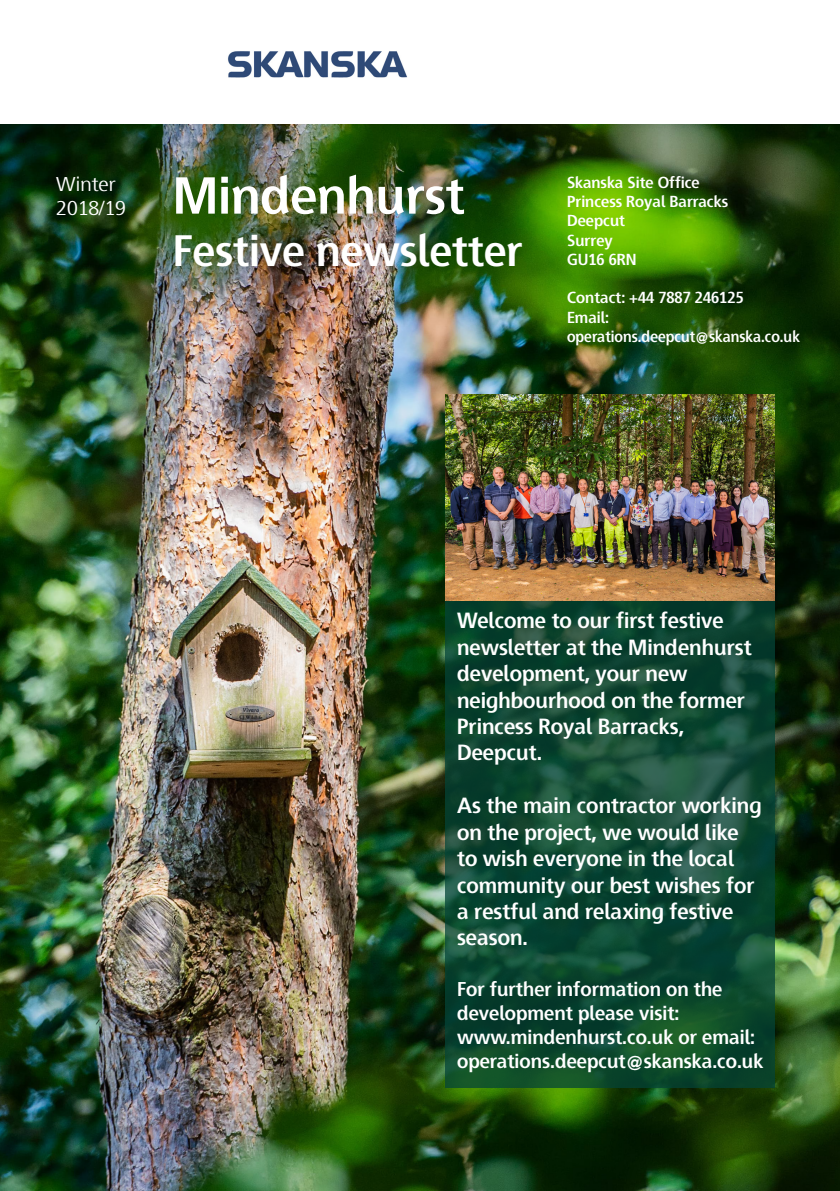
<style>
.page{position:relative;width:840px;height:1191px;background:#fff}
.page>*{position:absolute;margin:0;border:0;box-sizing:border-box;transform-origin:0 0}
.t1{font:700 52px "Skanska Sans Pro";color:#fff}
.t2{font:700 44px "Skanska Sans Pro";color:#fff}
.t3{font:700 22px/26.4px "Skanska Sans Pro";color:#fff}
.t4{font:700 20px/24px "Skanska Sans Pro";color:#fff}
.t5{font:20px/24px "Skanska Sans Pro";color:#fff}
.t6{font:700 16px "Skanska Sans Pro";color:#fff}
.t7{font:700 16px "Skanska Sans Pro";color:#fff;scale:.95 1}
</style>
<div class="page">
<img style="left:0;top:125px;width:839px;height:1066px">
<svg style="left:445px;top:600px;width:329px;height:488px;background:#104832"></svg>
<img style="left:228px;top:51px;width:179px;height:27px">
<img style="left:445px;top:395px;width:329px;height:205px">
<p class="t1" style="left:173px;top:165px;width:293px">Mindenhurst</p>
<p class="t2" style="left:173px;top:225px;width:351px">Festive newsletter</p>
<p class="t5" style="left:56px;top:172px;width:71px">Winter<br>2018/19</p>
<p class="t6" style="left:566px;top:173px;width:134px">Skanska Site Office</p>
<p class="t6" style="left:566px;top:192px;width:163px">Princess Royal Barracks</p>
<p class="t6" style="left:566px;top:212px;width:59px">Deepcut</p>
<p class="t6" style="left:566px;top:231px;width:47px">Surrey</p>
<p class="t6" style="left:566px;top:250px;width:71px">GU16 6RN</p>
<p class="t6" style="left:566px;top:288px;width:178px">Contact: +44 7887 246125</p>
<p class="t6" style="left:566px;top:308px;width:44px">Email:</p>
<p class="t7" style="left:566px;top:327px;width:246px">operations.deepcut@skanska.co.uk</p>
<p class="t3" style="left:457px;top:607px;width:296px">Welcome to our first festive newsletter at the Mindenhurst development, your new</p>
<p class="t3" style="left:457px;top:686px;width:289px">neighbourhood on the former<br>Princess Royal Barracks,</p>
<p class="t3" style="left:457px;top:739px;width:86px">Deepcut.</p>
<p class="t3" style="left:457px;top:792px;width:306px">As the main contractor working on the project, we would like to wish everyone in the local community our best wishes for a restful and relaxing festive season.</p>
<p class="t4" style="left:457px;top:976px;width:266px">For further information on the development please visit:</p>
<p class="t4" style="left:457px;top:1024px;width:299px">www.mindenhurst.co.uk or email:</p>
<p class="t4" style="left:457px;top:1048px;width:308px">operations.deepcut@skanska.co.uk</p>
</div>
